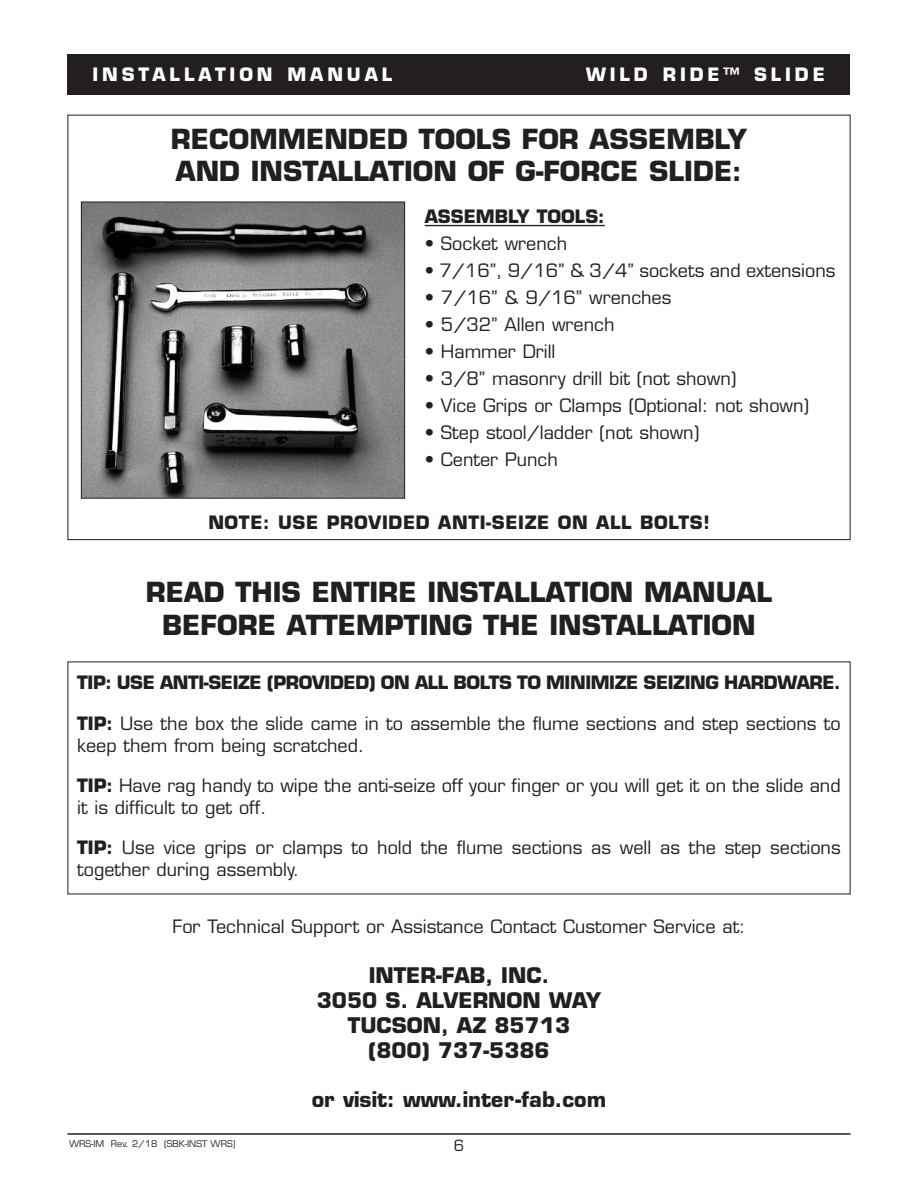
<style>
.page{position:relative;width:918px;height:1188px;background:#fff}
.page>*{position:absolute;margin:0;border:0;box-sizing:border-box;transform-origin:0 0}
.t1{font:700 27px/32.4px "Eurostile";color:#231f20;text-align:center}
.t2{font:700 21px/25.2px "Eurostile";color:#231f20;text-align:center}
.t3{font:18px/21.6px "Eurostile";color:#231f20}
.t4{font:700 18px "Eurostile";letter-spacing:-.02em;color:#231f20}
.t5{font:700 18px "Eurostile";letter-spacing:.035em;color:#231f20}
.t6{font:700 18px "Eurostile";letter-spacing:.215em;color:#fff}
.t7{font:700 18px "Eurostile";color:#231f20}
.t8{font:15px "Eurostile";color:#231f20}
.t9{font:9px "Eurostile";color:#231f20}
.s1{font-weight:700}
</style>
<div class="page">
<div style="left:68px;top:54px;width:782px;height:40px;background:#231f20"></div>
<hr style="left:68px;top:1133px;width:782px;height:2px;background:#231f20">
<hr style="left:425px;top:225px;width:173px;height:1px;background:#231f20">
<img style="left:83px;top:204px;width:320px;height:293px">
<div style="left:81px;top:202px;width:324px;height:297px;border:1px solid #231f20"></div>
<p class="t6" style="left:92px;top:67px;width:301px">INSTALLATION MANUAL</p>
<p class="t6" style="left:586px;top:67px;width:240px">WILD RIDE™ SLIDE</p>
<h1 class="t1" style="left:171px;top:125px;width:578px;text-align:left">RECOMMENDED TOOLS FOR ASSEMBLY<br>AND INSTALLATION OF G-FORCE SLIDE:</h1>
<p class="t7" style="left:425px;top:210px;width:182px">ASSEMBLY TOOLS:</p>
<p class="t3" style="left:425px;top:235px;width:144px">• Socket wrench</p>
<p class="t3" style="left:425px;top:262px;width:412px">• 7/16”, 9/16” &amp; 3/4” sockets and extensions</p>
<p class="t3" style="left:425px;top:289px;width:248px">• 7/16” &amp; 9/16” wrenches</p>
<p class="t3" style="left:425px;top:316px;width:191px">• 5/32” Allen wrench</p>
<p class="t3" style="left:425px;top:343px;width:132px">• Hammer Drill</p>
<p class="t3" style="left:425px;top:370px;width:313px">• 3/8” masonry drill bit (not shown)</p>
<p class="t3" style="left:425px;top:397px;width:386px">• Vice Grips or Clamps (Optional: not shown)</p>
<p class="t3" style="left:425px;top:424px;width:276px">• Step stool/ladder (not shown)</p>
<p class="t3" style="left:425px;top:451px;width:135px">• Center Punch</p>
<p class="t5" style="left:208px;top:516px;width:503px">NOTE: USE PROVIDED ANTI-SEIZE ON ALL BOLTS!</p>
<h1 class="t1" style="left:146px;top:579px;width:628px">READ THIS ENTIRE INSTALLATION MANUAL<br>BEFORE ATTEMPTING THE INSTALLATION</h1>
<p class="t4" style="left:77px;top:676px;width:765px">TIP: USE ANTI-SEIZE (PROVIDED) ON ALL BOLTS TO MINIMIZE SEIZING HARDWARE.</p>
<p class="t3" style="left:77px;top:714px;width:765px"><span class="s1">TIP:</span> Use the box the slide came in to assemble the flume sections and step sections to keep them from being scratched.</p>
<p class="t3" style="left:77px;top:777px;width:765px"><span class="s1">TIP:</span> Have rag handy to wipe the anti-seize off your finger or you will get it on the slide and it is difficult to get off.</p>
<p class="t3" style="left:77px;top:839px;width:765px"><span class="s1">TIP:</span> Use vice grips or clamps to hold the flume sections as well as the step sections together during assembly.</p>
<p class="t3" style="left:172px;top:918px;width:575px">For Technical Support or Assistance Contact Customer Service at:</p>
<p class="t2" style="left:317px;top:965px;width:286px">INTER-FAB, INC.<br>3050 S. ALVERNON WAY<br>TUCSON, AZ 85713 (800) 737-5386</p>
<p class="t2" style="left:312px;top:1089px;width:296px">or visit: www.inter-fab.com</p>
<p class="t9" style="left:69px;top:1140px;width:168px">WRS-IM Rev. 2/18 (SBK-INST WRS)</p>
<p class="t8" style="left:454px;top:1140px;width:12px">6</p>
</div>
